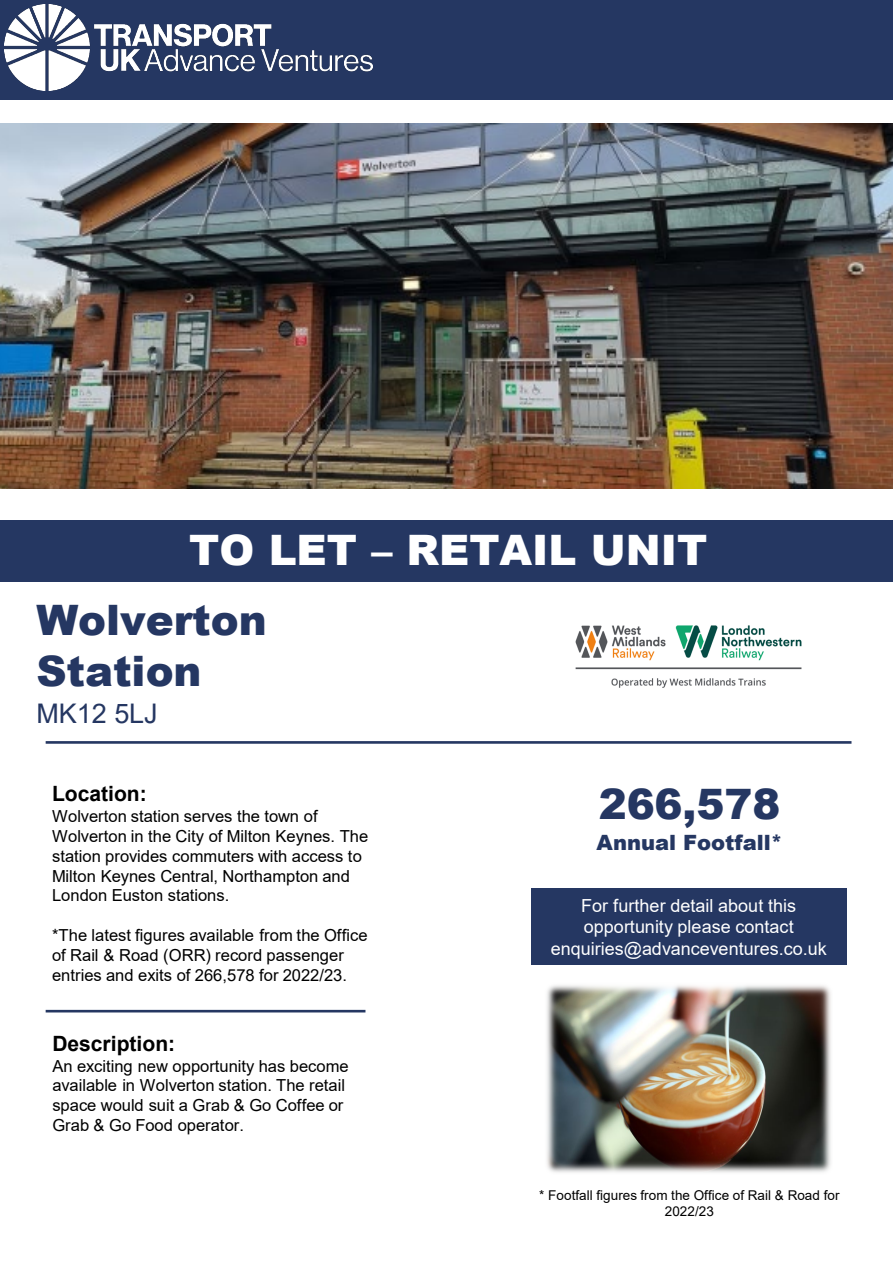
<style>
.page{position:relative;width:893px;height:1264px;background:#fff}
.page>*{position:absolute;margin:0;border:0;box-sizing:border-box;transform-origin:0 0}
.t1{font:900 42px/50.4px "Arial";color:#253762}
.t2{font:900 42px "Arial";color:#fff}
.t3{font:27px "Arial";letter-spacing:-.005em;color:#253762}
.t4{font:700 21px "Arial";color:#000}
.t5{font:900 21px "Arial";color:#253762}
.t6{font:18px/21.6px "Arial";letter-spacing:.005em;color:#fff;text-align:center}
.t7{font:16.5px/19.8px "Arial";color:#000}
.t8{font:13.5px/16.2px "Arial";letter-spacing:.005em;color:#000;text-align:center}
</style>
<div class="page">
<div style="left:0;top:520px;width:892px;height:62px;background:#253762"></div>
<hr style="left:46px;top:741px;width:805px;height:2px;background:#253762">
<img style="left:547px;top:985px;width:284px;height:188px">
<div style="left:531px;top:888px;width:315px;height:76px;background:#253762"></div>
<hr style="left:46px;top:1009px;width:319px;height:3px;background:#253762">
<div style="left:0;top:0;width:892px;height:100px;background:#253762"></div>
<img style="left:4px;top:4px;width:368px;height:86px">
<img style="left:575px;top:625px;width:227px;height:63px">
<img style="left:0;top:124px;width:892px;height:364px">
<p class="t2" style="left:189px;top:519px;width:520px">TO LET – RETAIL UNIT</p>
<p class="t1" style="left:36px;top:593px;width:232px">Wolverton<br>Station</p>
<p class="t3" style="left:36px;top:694px;width:123px">MK12 5LJ</p>
<p class="t4" style="left:52px;top:778px;width:96px">Location:</p>
<p class="t7" style="left:52px;top:806px;width:318px">Wolverton station serves the town of Wolverton in the City of Milton Keynes. The station provides commuters with access to Milton Keynes Central, Northampton and London Euston stations.</p>
<p class="t7" style="left:52px;top:924px;width:317px">*The latest figures available from the Office of Rail &amp; Road (ORR) record passenger entries and exits of 266,578 for 2022/23.</p>
<p class="t4" style="left:52px;top:1028px;width:124px">Description:</p>
<p class="t7" style="left:52px;top:1055px;width:298px">An exciting new opportunity has become available in Wolverton station. The retail space would suit a Grab &amp; Go Coffee or Grab &amp; Go Food operator.</p>
<p class="t1" style="left:598px;top:777px;width:183px">266,578</p>
<p class="t5" style="left:596px;top:826px;width:187px">Annual Footfall*</p>
<p class="t6" style="left:550px;top:894px;width:277px">For further detail about this opportunity please contact enquiries@advanceventures.co.uk</p>
<p class="t8" style="left:539px;top:1186px;width:302px">* Footfall figures from the Office of Rail &amp; Road for<br>2022/23</p>
</div>
